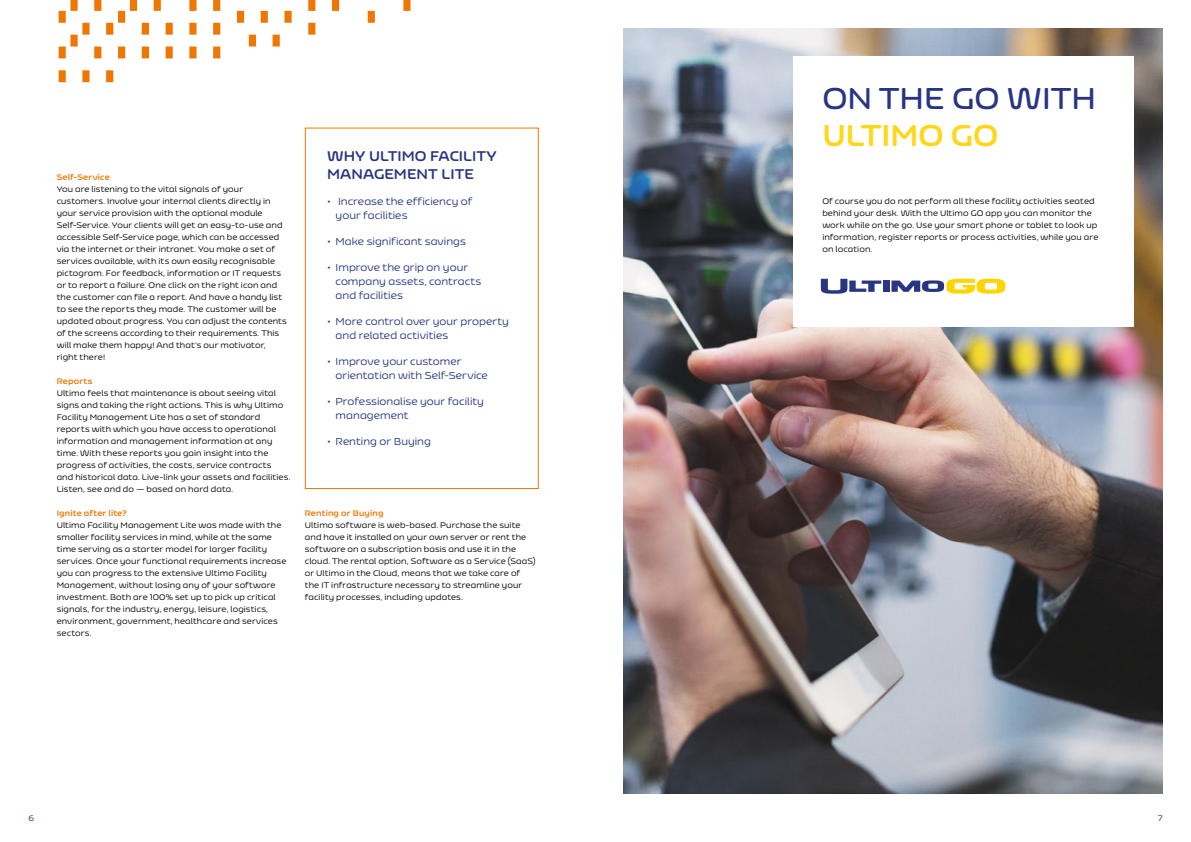
<style>
.page{position:relative;width:1191px;height:842px;background:#fff}
.page>*{position:absolute;margin:0;border:0;box-sizing:border-box;transform-origin:0 0}
.t1{font:600 30px "Nizzoli Alt Rd";color:#283583}
.t2{font:700 30px "Nizzoli Alt Rd";color:#ffd618}
.t3{font:700 14px/18px "Nizzoli Alt Rd";letter-spacing:.005em;color:#283583}
.t4{font:10px/14px "Nizzoli Alt Rd";letter-spacing:.005em;color:#283583}
.t5{font:8px/12px "Nizzoli Alt Rd";letter-spacing:.015em;color:#000}
.t6{font:700 8px "Nizzoli Alt Rd";letter-spacing:.02em;color:#ee7601}
.t7{font:8px "Nizzoli Alt Rd";color:#283583}
</style>
<div class="page">
<svg style="left:59px;top:0;width:351px;height:82px"></svg>
<img style="left:624px;top:28px;width:538px;height:766px">
<div style="left:793px;top:56px;width:340px;height:270px;background:#fff"></div>
<div style="left:305px;top:128px;width:234px;height:361px;border:1px solid #ee7601"></div>
<svg style="left:821px;top:279px;width:60px;height:15px"></svg>
<div style="left:883px;top:281px;width:6px;height:11px;background:#283583"></div>
<svg style="left:891px;top:279px;width:114px;height:15px"></svg>
<p class="t6" style="left:57px;top:172px;width:54px">Self-Service</p>
<p class="t5" style="left:57px;top:183px;width:232px">You are listening to the vital signals of your customers. Involve your internal clients directly in your service provision with the optional module Self-Service. Your clients will get an easy-to-use and accessible Self-Service page, which can be accessed via the internet or their intranet. You make a set of services available, with its own easily recognisable pictogram. For feedback, information or IT requests or to report a failure. One click on the right icon and the customer can file a report. And have a handy list to see the reports they made. The customer will be updated about progress. You can adjust the contents of the screens according to their requirements. This will make them happy! And that’s our motivator, right there!</p>
<p class="t6" style="left:57px;top:376px;width:37px">Reports</p>
<p class="t5" style="left:57px;top:387px;width:235px">Ultimo feels that maintenance is about seeing vital signs and taking the right actions. This is why Ultimo Facility Management Lite has a set of standard reports with which you have access to operational information and management information at any time. With these reports you gain insight into the progress of activities, the costs, service contracts<br>and historical data. Live-link your assets and facilities.<br>Listen, see and do — based on hard data.</p>
<p class="t6" style="left:57px;top:508px;width:71px">Ignite after lite?</p>
<p class="t5" style="left:57px;top:519px;width:231px">Ultimo Facility Management Lite was made with the smaller facility services in mind, while at the same time serving as a starter model for larger facility services. Once your functional requirements increase you can progress to the extensive Ultimo Facility Management, without losing any of your software investment. Both are 100% set up to pick up critical signals, for the industry, energy, leisure, logistics, environment, government, healthcare and services sectors.</p>
<h2 class="t3" style="left:327px;top:147px;width:171px">WHY ULTIMO FACILITY<br>MANAGEMENT LITE</h2>
<p class="t4" style="left:335px;top:194px;width:138px;text-indent:-8px">• Increase the efficiency of your facilities</p>
<p class="t4" style="left:327px;top:234px;width:140px">• Make significant savings</p>
<p class="t4" style="left:335px;top:260px;width:147px;text-indent:-8px">• Improve the grip on your company assets, contracts and facilities</p>
<p class="t4" style="left:335px;top:314px;width:175px;text-indent:-8px">• More control over your property and related activities</p>
<p class="t4" style="left:335px;top:354px;width:154px;text-indent:-8px">• Improve your customer orientation with Self-Service</p>
<p class="t4" style="left:335px;top:394px;width:150px;text-indent:-8px">• Professionalise your facility management</p>
<p class="t4" style="left:327px;top:434px;width:105px">• Renting or Buying</p>
<p class="t6" style="left:305px;top:508px;width:80px">Renting or Buying</p>
<p class="t5" style="left:305px;top:519px;width:232px">Ultimo software is web-based. Purchase the suite and have it installed on your own server or rent the software on a subscription basis and use it in the cloud. The rental option, Software as a Service (SaaS) or Ultimo in the Cloud, means that we take care of the IT infrastructure necessary to streamline your facility processes, including updates.</p>
<h1 class="t1" style="left:822px;top:81px;width:275px">ON THE GO WITH</h1>
<h1 class="t2" style="left:822px;top:117px;width:177px">ULTIMO GO</h1>
<p class="t5" style="left:822px;top:195px;width:277px">Of course you do not perform all these facility activities seated behind your desk. With the Ultimo GO app you can monitor the work while on the go. Use your smart phone or tablet to look up information, register reports or process activities, while you are on location.</p>
<p class="t7" style="left:28px;top:814px;width:7px">6</p>
<p class="t7" style="left:1157px;top:814px;width:6px">7</p>
</div>
